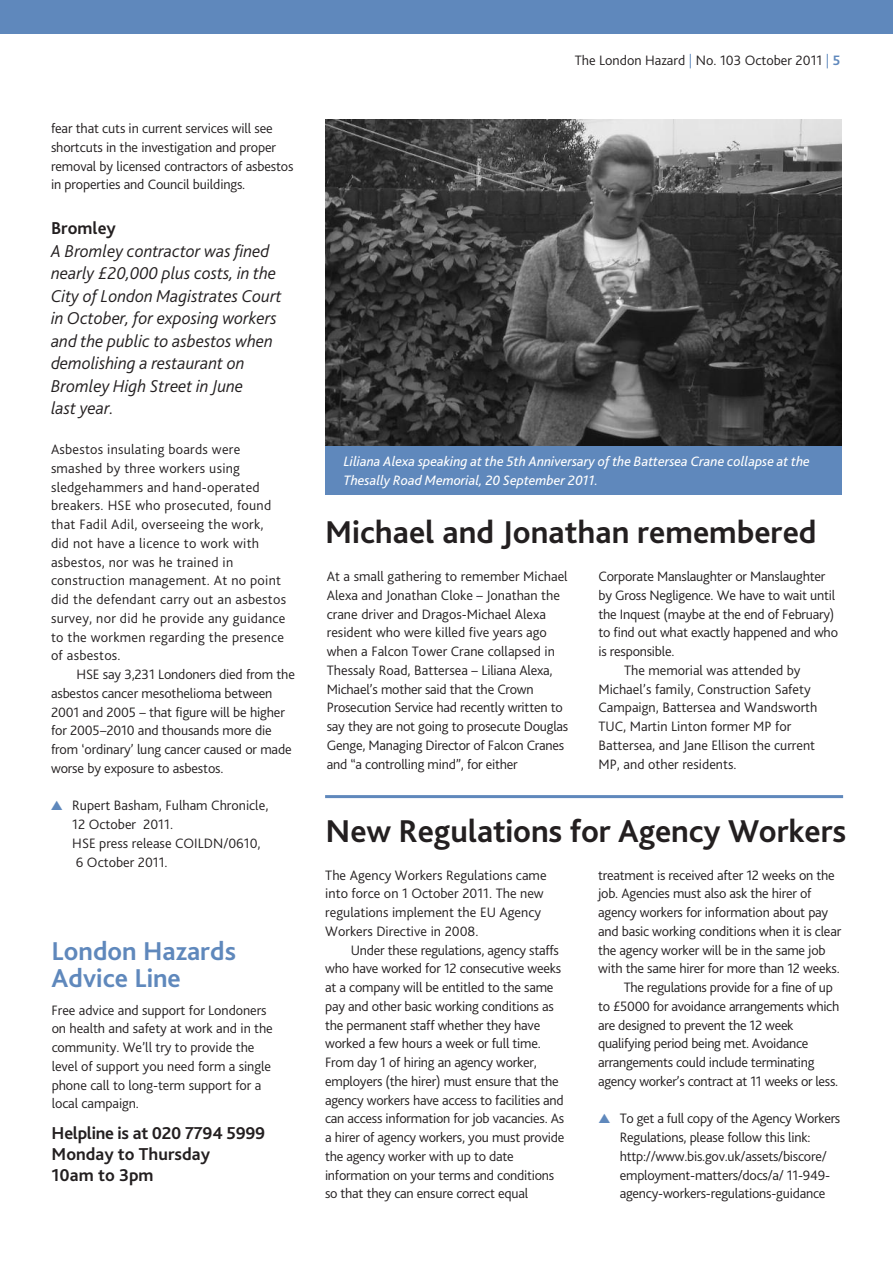
<style>
.page{position:relative;width:893px;height:1263px;background:#fff}
.page>*{position:absolute;margin:0;border:0;box-sizing:border-box;transform-origin:0 0}
.t1{font:700 33px "Bliss 2";letter-spacing:-.005em;color:#231f20}
.t2{font:700 27px/27px "Bliss 2";color:#5f88bc}
.t3{font:italic 300 18px/22.5px "Bliss 2";color:#231f20}
.t4{font:700 18px/21px "Bliss 2";color:#231f20}
.t5{font:300 14.25px/18.8px "Bliss 2";letter-spacing:-.01em;color:#231f20}
.t6{font:300 14.25px/18.8px "Bliss 2";letter-spacing:.015em;color:#231f20}
.t7{font:italic 14.25px/18.8px "Bliss 2";color:#fff}
.s1{color:#5f88bc}
.s2{font-weight:700;color:#5f88bc}
</style>
<div class="page">
<img style="left:325px;top:119px;width:517px;height:327px">
<div style="left:325px;top:446px;width:517px;height:48px;background:#5f88bc"></div>
<div style="left:0;top:0;width:893px;height:34px;background:#5f88bc"></div>
<hr style="left:325px;top:795px;width:518px;height:3px;background:#5f88bc">
<p class="t5" style="left:51px;top:120px;width:244px">fear that cuts in current services will see shortcuts in the investigation and proper removal by licensed contractors of asbestos in properties and Council buildings.</p>
<p class="t4" style="left:51px;top:220px;width:66px">Bromley</p>
<p class="t3" style="left:51px;top:241px;width:232px">A Bromley contractor was fined nearly £20,000 plus costs, in the<br>City of London Magistrates Court in October, for exposing workers and the public to asbestos when demolishing a restaurant on<br>Bromley High Street in June<br>last year.</p>
<p class="t6" style="left:51px;top:441px;width:237px">Asbestos insulating boards were smashed by three workers using sledgehammers and hand-operated breakers. HSE who prosecuted, found that Fadil Adil, overseeing the work,<br>did not have a licence to work with asbestos, nor was he trained in construction management. At no point did the defendant carry out an asbestos survey, nor did he provide any guidance to the workmen regarding the presence of asbestos.</p>
<p class="t5" style="left:51px;top:666px;width:245px;text-indent:26px">HSE say 3,231 Londoners died from the asbestos cancer mesothelioma between 2001 and 2005 – that figure will be higher for 2005–2010 and thousands more die from ‘ordinary’ lung cancer caused or made worse by exposure to asbestos.</p>
<p class="t5" style="left:72px;top:798px;width:198px;text-indent:-21px"><span class="s1">▲</span> Rupert Basham, Fulham Chronicle,<br>12 October 2011.<br>HSE press release COILDN/0610,<br>6 October 2011.</p>
<h2 class="t2" style="left:52px;top:940px;width:186px">London Hazards<br>Advice Line</h2>
<p class="t5" style="left:52px;top:1002px;width:223px">Free advice and support for Londoners on health and safety at work and in the community. We’ll try to provide the level of support you need form a single phone call to long-term support for a local campaign.</p>
<p class="t4" style="left:52px;top:1124px;width:215px">Helpline is at 020 7794 5999<br>Monday to Thursday<br>10am to 3pm</p>
<p class="t5" style="left:575px;top:53px;width:267px">The London Hazard <span class="s1">|</span> No. 103 October 2011 <span class="s1">|</span> <span class="s2">5</span></p>
<p class="t7" style="left:344px;top:453px;width:468px">Liliana Alexa speaking at the 5th Anniversary of the Battersea Crane collapse at the<br>Thesally Road Memorial, 20 September 2011.</p>
<h1 class="t1" style="left:325px;top:520px;width:493px">Michael and Jonathan remembered</h1>
<p class="t5" style="left:327px;top:568px;width:243px">At a small gathering to remember Michael Alexa and Jonathan Cloke – Jonathan the crane driver and Dragos-Michael Alexa resident who were killed five years ago when a Falcon Tower Crane collapsed in Thessaly Road, Battersea – Liliana Alexa, Michael’s mother said that the Crown Prosecution Service had recently written to say they are not going to prosecute Douglas Genge, Managing Director of Falcon Cranes and “a controlling mind”, for either</p>
<p class="t5" style="left:598px;top:568px;width:228px">Corporate Manslaughter or Manslaughter</p>
<p class="t5" style="left:598px;top:587px;width:238px">by Gross Negligence. We have to wait until</p>
<p class="t5" style="left:598px;top:606px;width:237px">the Inquest (maybe at the end of February)</p>
<p class="t5" style="left:598px;top:624px;width:241px">to find out what exactly happened and who</p>
<p class="t5" style="left:598px;top:643px;width:77px">is responsible.</p>
<p class="t5" style="left:624px;top:662px;width:178px">The memorial was attended by</p>
<p class="t5" style="left:598px;top:681px;width:214px">Michael’s family, Construction Safety</p>
<p class="t5" style="left:598px;top:699px;width:220px">Campaign, Battersea and Wandsworth</p>
<p class="t5" style="left:598px;top:718px;width:194px">TUC, Martin Linton former MP for</p>
<p class="t5" style="left:598px;top:737px;width:218px">Battersea, and Jane Ellison the current</p>
<p class="t5" style="left:598px;top:756px;width:140px">MP, and other residents.</p>
<h1 class="t1" style="left:326px;top:819px;width:522px">New Regulations for Agency Workers</h1>
<p class="t5" style="left:325px;top:867px;width:223px">The Agency Workers Regulations came into force on 1 October 2011. The new regulations implement the EU Agency Workers Directive in 2008.</p>
<p class="t5" style="left:325px;top:942px;width:241px;text-indent:26px">Under these regulations, agency staffs who have worked for 12 consecutive weeks at a company will be entitled to the same pay and other basic working conditions as the permanent staff whether they have worked a few hours a week or full time.<br>From day 1 of hiring an agency worker, employers (the hirer) must ensure that the agency workers have access to facilities and can access information for job vacancies. As a hirer of agency workers, you must provide the agency worker with up to date information on your terms and conditions so that they can ensure correct equal</p>
<p class="t5" style="left:598px;top:867px;width:238px">treatment is received after 12 weeks on the</p>
<p class="t5" style="left:598px;top:885px;width:215px">job. Agencies must also ask the hirer of</p>
<p class="t5" style="left:598px;top:904px;width:231px">agency workers for information about pay</p>
<p class="t5" style="left:598px;top:923px;width:245px">and basic working conditions when it is clear</p>
<p class="t5" style="left:598px;top:942px;width:229px">the agency worker will be in the same job</p>
<p class="t5" style="left:598px;top:960px;width:243px">with the same hirer for more than 12 weeks.</p>
<p class="t5" style="left:624px;top:979px;width:211px">The regulations provide for a fine of up</p>
<p class="t5" style="left:598px;top:998px;width:243px">to £5000 for avoidance arrangements which</p>
<p class="t5" style="left:598px;top:1017px;width:197px">are designed to prevent the 12 week</p>
<p class="t5" style="left:598px;top:1035px;width:212px">qualifying period being met. Avoidance</p>
<p class="t5" style="left:598px;top:1054px;width:218px">arrangements could include terminating</p>
<p class="t5" style="left:598px;top:1073px;width:241px">agency worker’s contract at 11 weeks or less.</p>
<p class="t5" style="left:620px;top:1110px;width:222px;text-indent:-21px"><span class="s1">▲</span> To get a full copy of the Agency Workers Regulations, please follow this link: http://www.bis.gov.uk/assets/biscore/ employment-matters/docs/a/ 11-949- agency-workers-regulations-guidance</p>
</div>
